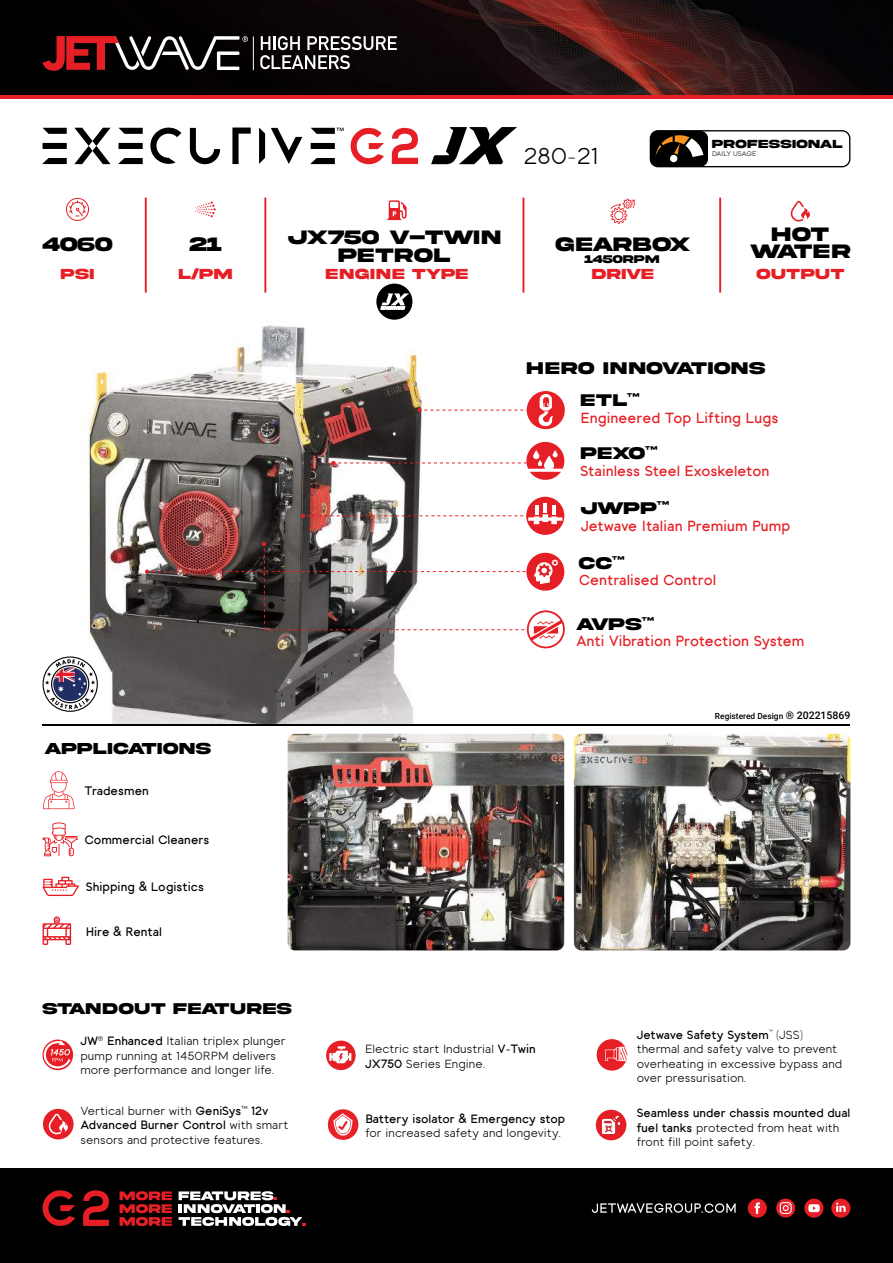
<style>
.page{position:relative;width:893px;height:1263px;background:#fff}
.page>*{position:absolute;margin:0;border:0;box-sizing:border-box;transform-origin:0 0}
.t1{font:23.55px "Toma Sans";color:#000}
.t2{font:600 14.55px "Toma Sans";color:#e61e25}
.t3{font:600 12.15px "Toma Sans";color:#000}
.t4{font:12px/14.4px "Toma Sans";color:#000}
.t5{font:600 12px "Toma Sans";color:#000}
.t6{font:700 10.05px/17.1px "Akira Expanded Super";color:#000;text-align:center}
.t7{font:700 8.7px "Akira Expanded Super";letter-spacing:.1em;color:#000}
.t8{font:700 8.7px "Akira Expanded Super";letter-spacing:.135em;color:#000}
.t9{font:500 8.4px "Roboto";color:#000}
.t10{font:700 8.25px "Akira Expanded Super";letter-spacing:.11em;color:#000}
.t11{font:700 8.1px "Akira Expanded Super";letter-spacing:.1em;color:#000}
.t12{font:700 7.5px "Akira Expanded Super";letter-spacing:.11em;color:#e61e25}
.t13{font:700 7.5px "Akira Expanded Super";letter-spacing:.175em;color:#e61e25}
.t14{font:6.9px "Toma Sans";letter-spacing:-.02em;color:#000}
.t15{font:700 6px "Akira Expanded Super";letter-spacing:.1em;color:#000}
.t16{font:700 5.7px "Akira Expanded Super";color:#000}
.t17{font:700 5.1px "Akira Expanded Super";color:#000}
.s1{font-size:10.5px}
.s2{font-weight:600}
</style>
<div class="page">
<img style="left:82px;top:317px;width:340px;height:407px">
<svg style="left:331px;top:442px;width:234px;height:40px"></svg>
<div style="left:526px;top:497px;width:38px;height:38px;background:#e61e25;border-radius:50%"></div>
<img style="left:301px;top:503px;width:261px;height:21px">
<svg style="left:417px;top:391px;width:148px;height:38px"></svg>
<svg style="left:145px;top:542px;width:420px;height:106px"></svg>
<img style="left:0;top:0;width:893px;height:95px">
<hr style="left:253px;top:36px;width:1px;height:34px;background:#fff">
<svg style="left:260px;top:36px;width:137px;height:33px"></svg>
<svg style="left:43px;top:36px;width:205px;height:35px;background:#563032"></svg>
<hr style="left:43px;top:724px;width:807px;height:2px;background:#000">
<div style="left:0;top:1168px;width:893px;height:95px;background:#000"></div>
<svg style="left:43px;top:1190px;width:32px;height:36px"></svg>
<svg style="left:83px;top:1190px;width:26px;height:36px"></svg>
<svg style="left:120px;top:1191px;width:52px;height:35px"></svg>
<svg style="left:179px;top:1191px;width:127px;height:35px"></svg>
<div style="left:748px;top:1198px;width:19px;height:20px;background:#e61e25;border-radius:50%"></div>
<svg style="left:755px;top:1202px;width:5px;height:12px"></svg>
<svg style="left:776px;top:1198px;width:19px;height:19px"></svg>
<svg style="left:804px;top:1198px;width:19px;height:20px"></svg>
<svg style="left:808px;top:1204px;width:12px;height:8px"></svg>
<svg style="left:831px;top:1198px;width:19px;height:20px"></svg>
<svg style="left:836px;top:1202px;width:10px;height:10px"></svg>
<svg style="left:592px;top:1203px;width:144px;height:10px"></svg>
<hr style="left:0;top:95px;width:893px;height:4px;background:#e61e25">
<div style="left:650px;top:131px;width:58px;height:36px;background:#000;border-radius:8px"></div>
<svg style="left:655px;top:135px;width:48px;height:27px"></svg>
<div style="left:650px;top:130px;width:200px;height:37px;border:1px solid #000;border-radius:8px"></div>
<img style="left:288px;top:734px;width:276px;height:216px">
<img style="left:574px;top:734px;width:276px;height:216px">
<svg style="left:43px;top:1039px;width:30px;height:31px"></svg>
<svg style="left:45px;top:1040px;width:27px;height:29px"></svg>
<svg style="left:326px;top:1040px;width:30px;height:30px"></svg>
<svg style="left:596px;top:1039px;width:32px;height:32px"></svg>
<svg style="left:43px;top:656px;width:55px;height:56px"></svg>
<svg style="left:790px;top:201px;width:20px;height:21px"></svg>
<div style="left:43px;top:1109px;width:31px;height:30px;background:#e61e25;border-radius:50%"></div>
<svg style="left:48px;top:1114px;width:20px;height:20px"></svg>
<svg style="left:66px;top:198px;width:23px;height:23px"></svg>
<svg style="left:195px;top:201px;width:21px;height:16px"></svg>
<hr style="left:145px;top:198px;width:2px;height:95px;background:#e61e25">
<hr style="left:264px;top:198px;width:2px;height:95px;background:#e61e25">
<hr style="left:522px;top:198px;width:2px;height:95px;background:#e61e25">
<hr style="left:719px;top:198px;width:2px;height:95px;background:#e61e25">
<svg style="left:610px;top:199px;width:25px;height:25px"></svg>
<svg style="left:43px;top:822px;width:35px;height:34px"></svg>
<svg style="left:43px;top:771px;width:31px;height:38px"></svg>
<svg style="left:43px;top:916px;width:28px;height:29px"></svg>
<svg style="left:42px;top:877px;width:37px;height:19px"></svg>
<div style="left:596px;top:1110px;width:30px;height:30px;background:#e61e25;border-radius:50%"></div>
<img style="left:602px;top:1116px;width:18px;height:18px">
<svg style="left:327px;top:1109px;width:32px;height:31px"></svg>
<svg style="left:387px;top:200px;width:20px;height:20px"></svg>
<div style="left:376px;top:284px;width:36px;height:36px;background:#000;border-radius:50%"></div>
<svg style="left:380px;top:293px;width:29px;height:17px"></svg>
<svg style="left:190px;top:128px;width:30px;height:36px"></svg>
<svg style="left:43px;top:128px;width:24px;height:36px"></svg>
<svg style="left:74px;top:128px;width:37px;height:36px"></svg>
<svg style="left:232px;top:128px;width:19px;height:36px"></svg>
<svg style="left:150px;top:128px;width:31px;height:36px"></svg>
<svg style="left:259px;top:128px;width:6px;height:36px"></svg>
<svg style="left:271px;top:128px;width:31px;height:36px"></svg>
<svg style="left:119px;top:128px;width:24px;height:36px"></svg>
<svg style="left:351px;top:128px;width:33px;height:36px"></svg>
<svg style="left:392px;top:128px;width:26px;height:36px"></svg>
<svg style="left:311px;top:128px;width:33px;height:36px"></svg>
<svg style="left:431px;top:127px;width:86px;height:37px"></svg>
<p class="t6" style="left:43px;top:239px;width:72px">4060</p>
<p class="t6" style="left:189px;top:239px;width:34px">21</p>
<p class="t12" style="left:61px;top:272px;width:35px">PSI</p>
<p class="t12" style="left:179px;top:272px;width:55px">L/PM</p>
<p class="t10" style="left:45px;top:747px;width:168px">APPLICATIONS</p>
<p class="t3" style="left:84px;top:785px;width:66px">Tradesmen</p>
<p class="t3" style="left:84px;top:834px;width:127px">Commercial Cleaners</p>
<p class="t3" style="left:86px;top:881px;width:120px">Shipping &amp; Logistics</p>
<p class="t3" style="left:86px;top:926px;width:78px">Hire &amp; Rental</p>
<h1 class="t1" style="left:523px;top:145px;width:77px">280-21</h1>
<p class="t15" style="left:712px;top:143px;width:132px">PROFESSIONAL</p>
<p class="t14" style="left:712px;top:150px;width:46px">DAILY USAGE</p>
<p class="t6" style="left:288px;top:231px;width:214px;line-height:18px">JX750 V-TWI N<br>PETROL</p>
<p class="t13" style="left:326px;top:272px;width:144px">ENGINE TYPE</p>
<p class="t6" style="left:555px;top:239px;width:136px">G EARBOX</p>
<p class="t12" style="left:592px;top:272px;width:63px">DRIVE</p>
<p class="t16" style="left:584px;top:258px;width:76px">1450RPM</p>
<p class="t6" style="left:750px;top:229px;width:102px">HOT<br>WAT E R</p>
<p class="t12" style="left:756px;top:272px;width:89px">OUTPUT</p>
<p class="t8" style="left:527px;top:366px;width:240px">HERO INNOVATIONS</p>
<p class="t7" style="left:581px;top:398px;width:48px">ETL</p>
<p class="t17" style="left:627px;top:395px;width:14px">™</p>
<p class="t2" style="left:580px;top:411px;width:200px">Engineered Top Lifting Lugs</p>
<p class="t7" style="left:581px;top:450px;width:66px">PEXO</p>
<p class="t17" style="left:645px;top:448px;width:14px">™</p>
<p class="t2" style="left:580px;top:464px;width:191px">Stainless Steel Exoskeleton</p>
<p class="t7" style="left:581px;top:506px;width:78px">JWPP</p>
<p class="t17" style="left:657px;top:503px;width:14px">™</p>
<p class="t2" style="left:581px;top:519px;width:211px">Jetwave Italian Premium Pump</p>
<p class="t7" style="left:579px;top:561px;width:35px">CC</p>
<p class="t17" style="left:612px;top:558px;width:14px">™</p>
<p class="t2" style="left:579px;top:573px;width:139px">Centralised Control</p>
<p class="t7" style="left:576px;top:622px;width:67px">AVPS</p>
<p class="t17" style="left:642px;top:619px;width:14px">™</p>
<p class="t2" style="left:576px;top:634px;width:230px">Anti Vibration Protection System</p>
<p class="t9" style="left:715px;top:713px;width:137px">Registered Design <span class="s1">® 202215869</span></p>
<p class="t11" style="left:43px;top:1006px;width:251px">STAN DOUT FEATURES</p>
<p class="t4" style="left:80px;top:1035px;width:207px"><span class="s2">JW</span><sup>®</sup> <span class="s2">Enhanced</span> Italian triplex plunger pump running at 1450RPM delivers more performance and longer life.</p>
<p class="t4" style="left:637px;top:1028px;width:207px"><span class="s2">Jetwave Safety System</span><sup>™</sup> (JSS) thermal and safety valve to prevent overheating in excessive bypass and over pressurisation.</p>
<p class="t4" style="left:365px;top:1042px;width:172px">Electric start Industrial <span class="s2">V-Twin<br>JX750</span> Series Engine.</p>
<p class="t4" style="left:81px;top:1104px;width:209px">Vertical burner with <span class="s2">GeniSys™ 12v<br>Advanced Burner Control</span> with smart sensors and protective features.</p>
<p class="t5" style="left:365px;top:1113px;width:201px">Battery isolator &amp; Emergency stop</p>
<p class="t4" style="left:365px;top:1126px;width:197px">for increased safety and longevity.</p>
<p class="t4" style="left:637px;top:1107px;width:215px"><span class="s2">Seamless under chassis mounted dual fuel tanks</span> protected from heat with front fill point safety.</p>
</div>
